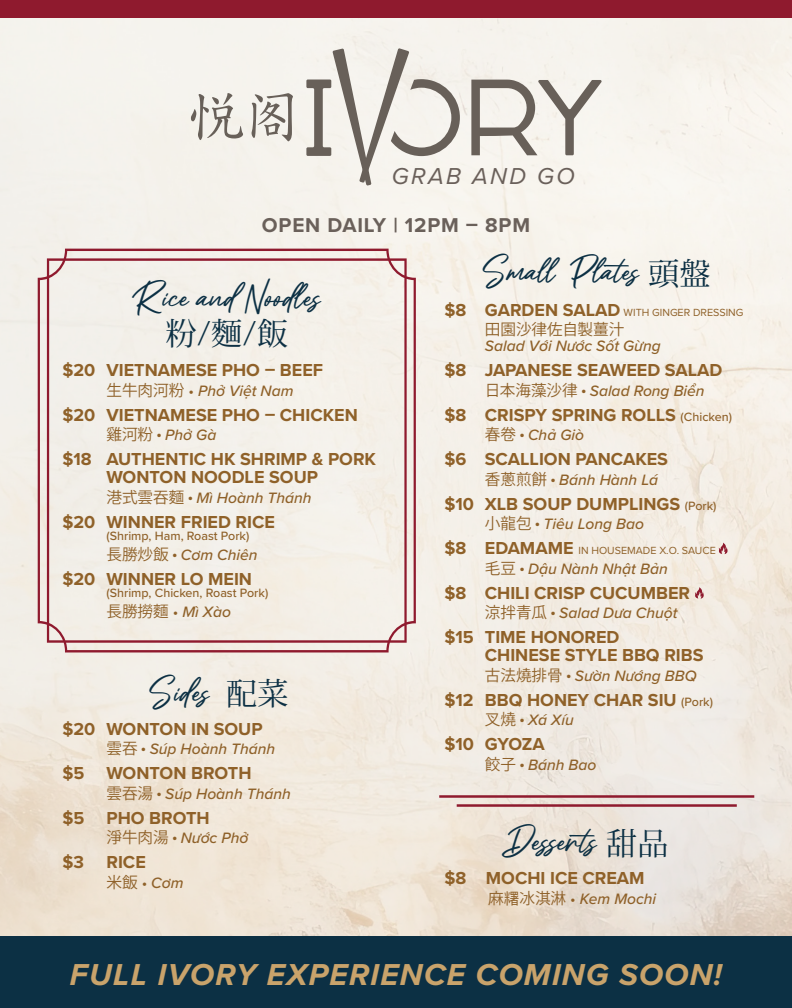
<style>
.page{position:relative;width:792px;height:1008px;background:#fff}
.page>*{position:absolute;margin:0;border:0;box-sizing:border-box;transform-origin:0 0}
.t1{font:38.85px "Maytra";letter-spacing:.01em;color:#0c3044}
.t2{font:italic 700 31.4px "Proxima Nova";letter-spacing:.04em;color:#c9a36b}
.t3{font:31.05px "Koz Min Pr 6 N";color:#0c3044}
.t4{font:italic 23.9px "Proxima Nova";letter-spacing:.1em;color:#6a605a}
.t5{font:700 20.75px "Proxima Nova";letter-spacing:.04em;color:#6a605a}
.t6{font:700 18px "Proxima Nova";color:#8f6129}
.t7{font:italic 500 15.6px "Proxima Nova";color:#8f6129}
.t8{font:15.6px "Koz Go Pr 6 N";color:#8f6129}
.t9{font:500 12.5px "Proxima Nova";color:#8f6129}
.t10{font:10.7px "Proxima Nova";color:#8f6129}
.s1{font-family:"Koz Go Pr 6 N";font-weight:400;font-style:normal}
.s2{font-weight:400;font-style:normal}
.s3{font-family:"Koz Min Pr 6 N";font-size:31.05px}
.s4{font-weight:700;font-size:18px}
.s5{font-weight:500;font-size:12.5px}
.s6{font-family:"Ping Fang HK";font-weight:400;font-style:normal}
</style>
<div class="page">
<img style="left:0;top:18px;width:792px;height:918px">
<div style="left:0;top:936px;width:792px;height:72px;background:#0c3044"></div>
<div style="left:0;top:0;width:792px;height:18px;background:#8f1a2e"></div>
<svg style="left:252px;top:93px;width:41px;height:48px;background:#c6c1bb"></svg>
<svg style="left:191px;top:93px;width:52px;height:47px;background:#d2cec8"></svg>
<svg style="left:471px;top:80px;width:131px;height:75px"></svg>
<svg style="left:306px;top:48px;width:154px;height:138px"></svg>
<svg style="left:38px;top:249px;width:378px;height:403px;background:#eee6e0"></svg>
<svg style="left:719px;top:543px;width:9px;height:11px"></svg>
<svg style="left:695px;top:587px;width:9px;height:12px"></svg>
<hr style="left:439px;top:795px;width:315px;height:3px;background:#8f1a2e">
<hr style="left:457px;top:804px;width:280px;height:3px;background:#8f1a2e">
<p class="t4" style="left:392px;top:158px;width:185px">GRAB AND GO</p>
<p class="t5" style="left:262px;top:210px;width:270px">OPEN DAILY | 12PM – 8PM</p>
<p class="t1" style="left:133px;top:278px;width:190px">Rice and Noodles</p>
<p class="t3" style="left:165px;top:316px;width:124px">粉/麵/飯</p>
<p class="t6" style="left:62px;top:357px;width:262px">$20 VIETNAMESE PHO – BEEF</p>
<p class="t7" style="left:106px;top:379px;width:189px"><span class="s1">生牛肉河粉</span> <span class="s2">•</span> Phở Việt Nam</p>
<p class="t6" style="left:62px;top:401px;width:297px">$20 VIETNAMESE PHO – CHICKEN</p>
<p class="t7" style="left:106px;top:423px;width:111px"><span class="s1">雞河粉 •</span> Phở Gà</p>
<p class="t6" style="left:62px;top:446px;width:315px">$18 AUTHENTIC HK SHRIMP &amp; PORK</p>
<p class="t6" style="left:106px;top:464px;width:213px">WONTON NOODLE SOUP</p>
<p class="t7" style="left:106px;top:486px;width:207px"><span class="s1">港式雲吞麵 •</span> Mì Hoành Thánh</p>
<p class="t6" style="left:62px;top:508px;width:214px">$20 WINNER FRIED RICE</p>
<p class="t9" style="left:106px;top:527px;width:144px">(Shrimp, Ham, Roast Pork)</p>
<p class="t7" style="left:106px;top:543px;width:153px"><span class="s1">長勝炒飯 •</span> Cơm Chiên</p>
<p class="t6" style="left:62px;top:565px;width:191px">$20 WINNER LO MEIN</p>
<p class="t9" style="left:106px;top:584px;width:163px">(Shrimp, Chicken, Roast Pork)</p>
<p class="t7" style="left:106px;top:600px;width:126px"><span class="s1">長勝撈麵</span> <span class="s2">•</span> Mì Xào</p>
<p class="t1" style="left:149px;top:673px;width:141px">Sides <span class="s3">配菜</span></p>
<p class="t6" style="left:62px;top:715px;width:202px">$20 WONTON IN SOUP</p>
<p class="t7" style="left:106px;top:737px;width:170px"><span class="s1">雲吞 •</span> Súp Hoành Thánh</p>
<p class="t6" style="left:62px;top:760px;width:191px">$5 WONTON BROTH</p>
<p class="t7" style="left:106px;top:782px;width:186px"><span class="s1">雲吞湯 •</span> Súp Hoành Thánh</p>
<p class="t6" style="left:62px;top:804px;width:149px">$5 PHO BROTH</p>
<p class="t7" style="left:106px;top:826px;width:143px"><span class="s1">淨牛肉湯 •</span> Nước Phở</p>
<p class="t6" style="left:62px;top:849px;width:85px">$3 RICE</p>
<p class="t7" style="left:106px;top:871px;width:79px"><span class="s1">米飯</span> <span class="s2">•</span> Cơm</p>
<p class="t1" style="left:483px;top:253px;width:229px">Small Plates <span class="s3">頭盤</span></p>
<p class="t10" style="left:444px;top:307px;width:301px"><span class="s4">$8 GARDEN SALAD</span> WITH GINGER DRESSING</p>
<p class="t8" style="left:485px;top:321px;width:141px">田園沙律佐自製薑汁</p>
<p class="t7" style="left:485px;top:334px;width:177px">Salad Với Nước Sốt Gừng</p>
<p class="t6" style="left:444px;top:357px;width:280px">$8 JAPANESE SEAWEED SALAD</p>
<p class="t7" style="left:485px;top:379px;width:221px"><span class="s1">日本海藻沙律 •</span> Salad Rong Biển</p>
<p class="t6" style="left:444px;top:401px;width:289px">$8 CRISPY SPRING ROLLS <span class="s5">(Chicken)</span></p>
<p class="t7" style="left:485px;top:423px;width:101px"><span class="s1">春卷 •</span> Chả Giò</p>
<p class="t6" style="left:444px;top:446px;width:225px">$6 SCALLION PANCAKES</p>
<p class="t7" style="left:485px;top:468px;width:175px"><span class="s1">香蔥煎餅 •</span> Bánh Hành Lá</p>
<p class="t6" style="left:444px;top:490px;width:274px">$10 XLB SOUP DUMPLINGS <span class="s5">(Pork)</span></p>
<p class="t7" style="left:485px;top:512px;width:161px"><span class="s1">小龍包 •</span> Tiêu Long Bao</p>
<p class="t10" style="left:444px;top:546px;width:273px"><span class="s4">$8 EDAMAME</span> IN HOUSEMADE X.O. SAUCE</p>
<p class="t7" style="left:485px;top:557px;width:184px"><span class="s1">毛豆 •</span> Dậu Nành Nhật Bản</p>
<p class="t6" style="left:444px;top:579px;width:247px">$8 CHILI CRISP CUCUMBER</p>
<p class="t7" style="left:485px;top:601px;width:194px"><span class="s1">涼拌青瓜 •</span> Salad Dưa Chuột</p>
<p class="t6" style="left:444px;top:624px;width:177px">$15 TIME HONORED</p>
<p class="t6" style="left:485px;top:642px;width:220px">CHINESE STYLE BBQ RIBS</p>
<p class="t7" style="left:485px;top:664px;width:213px"><span class="s1">古法燒排骨 •</span> Sườn Nướng BBQ</p>
<p class="t6" style="left:444px;top:686px;width:270px">$12 BBQ HONEY CHAR SIU <span class="s5">(Pork)</span></p>
<p class="t7" style="left:485px;top:708px;width:91px"><span class="s1">叉燒 •</span> Xá Xíu</p>
<p class="t6" style="left:444px;top:731px;width:102px">$10 GYOZA</p>
<p class="t7" style="left:485px;top:753px;width:113px"><span class="s1">餃子 •</span> Bánh Bao</p>
<p class="t1" style="left:502px;top:823px;width:168px">Desserts <span class="s3">甜品</span></p>
<p class="t6" style="left:444px;top:865px;width:202px">$8 MOCHI ICE CREAM</p>
<p class="t7" style="left:488px;top:887px;width:170px"><span class="s1">麻</span><span class="s6">糬</span><span class="s1">冰淇淋</span> <span class="s2">•</span> Kem Mochi</p>
<p class="t2" style="left:70px;top:951px;width:654px">FULL IVORY EXPERIENCE COMING SOON!</p>
</div>
